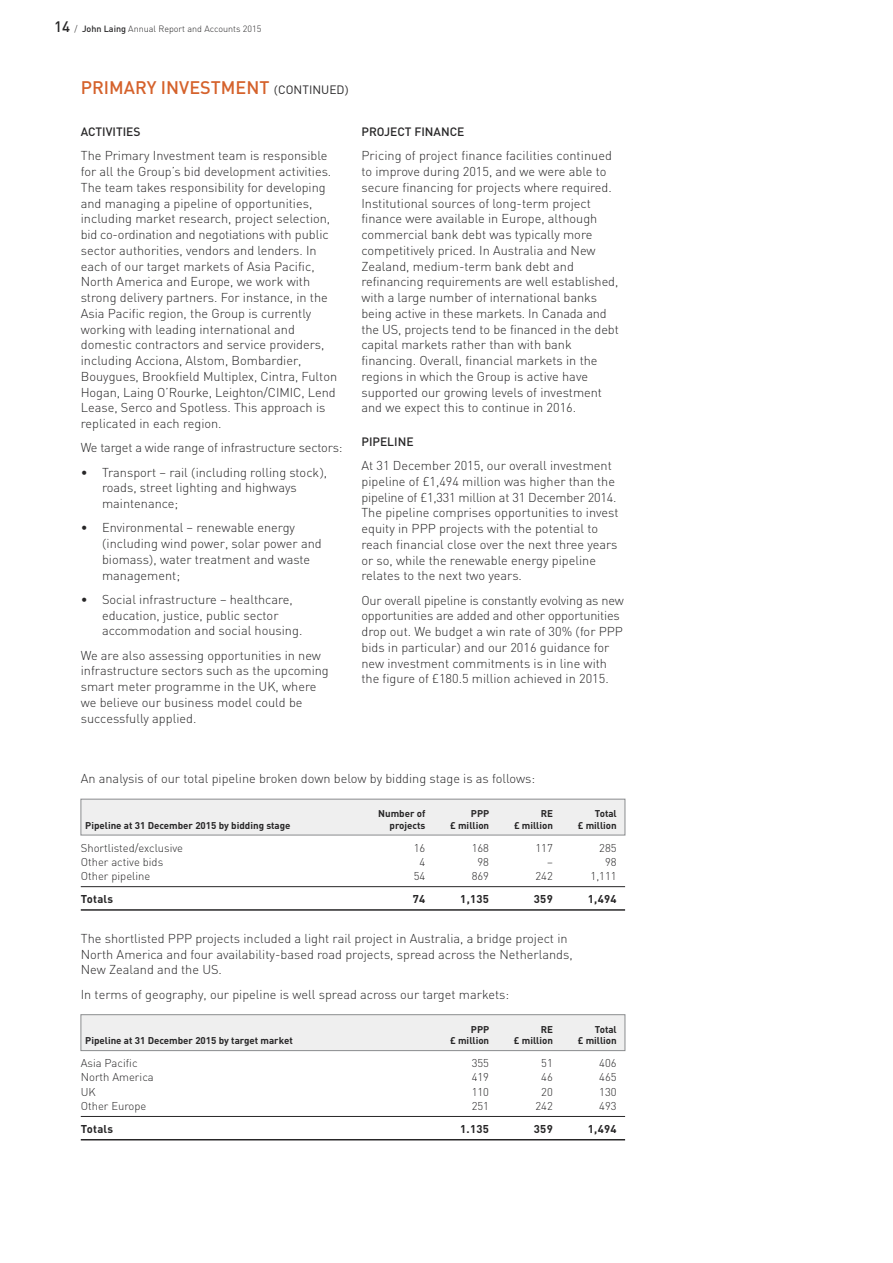
<style>
.page{position:relative;width:893px;height:1263px;background:#fff}
.page>*{position:absolute;margin:0;border:0;box-sizing:border-box;transform-origin:0 0}
.t1{font:18px "DINCLS Medium";color:#d5622c}
.t2{font:12.75px/15.8px "DINCLS Light";color:#272627}
.t3{font:12px "DINCLS Medium";color:#272627}
.t4{font:11.25px "DINCLS Light";color:#272627}
.t5{font:11.25px "DINCLS Bold";letter-spacing:.025em;color:#272627}
.t6{font:9.75px "DINCLS Bold";color:#272627}
.t7{font:9px "DINCLS Light";color:#272627}
.s1{font-family:"DINCLS Medium";font-size:15px}
.s2{font-family:"DINCLS Medium"}
.s3{font-family:"DINCLS Regular";font-size:12px;color:#272627}
</style>
<div class="page">
<hr style="left:81px;top:886px;width:544px;height:1px;background:#272627">
<hr style="left:81px;top:909px;width:544px;height:2px;background:#272627">
<hr style="left:81px;top:1116px;width:544px;height:1px;background:#272627">
<hr style="left:81px;top:1139px;width:544px;height:1px;background:#272627">
<div style="left:81px;top:799px;width:544px;height:36px;background:#efefef"></div>
<div style="left:81px;top:799px;width:544px;height:36px;border:1px solid #8a8c8e"></div>
<div style="left:81px;top:1015px;width:544px;height:35px;background:#efefef"></div>
<div style="left:81px;top:1014px;width:544px;height:37px;border:1px solid #8a8c8e"></div>
<p class="t7" style="left:54px;top:24px;width:209px"><span class="s1">14</span> / <span class="s2">John Laing</span> Annual Report and Accounts 2015</p>
<h1 class="t1" style="left:81px;top:77px;width:270px">PRIMARY INVESTMENT <span class="s3">(CONTINUED)</span></h1>
<p class="t3" style="left:81px;top:125px;width:61px">ACTIVITIES</p>
<p class="t2" style="left:81px;top:148px;width:258px">The Primary Investment team is responsible for all the Group’s bid development activities.<br>The team takes responsibility for developing and managing a pipeline of opportunities, including market research, project selection, bid co-ordination and negotiations with public sector authorities, vendors and lenders. In each of our target markets of Asia Pacific, North America and Europe, we work with strong delivery partners. For instance, in the Asia Pacific region, the Group is currently working with leading international and domestic contractors and service providers, including Acciona, Alstom, Bombardier, Bouygues, Brookfield Multiplex, Cintra, Fulton Hogan, Laing O’Rourke, Leighton/CIMIC, Lend Lease, Serco and Spotless. This approach is replicated in each region.</p>
<p class="t2" style="left:81px;top:440px;width:263px">We target a wide range of infrastructure sectors:</p>
<p class="t2" style="left:102px;top:464px;width:227px;text-indent:-21px">• Transport – rail (including rolling stock), roads, street lighting and highways maintenance;</p>
<p class="t2" style="left:102px;top:520px;width:221px;text-indent:-21px">• Environmental – renewable energy (including wind power, solar power and biomass), water treatment and waste management;</p>
<p class="t2" style="left:102px;top:592px;width:202px;text-indent:-21px">• Social infrastructure – healthcare, education, justice, public sector accommodation and social housing.</p>
<p class="t2" style="left:81px;top:647px;width:250px">We are also assessing opportunities in new infrastructure sectors such as the upcoming smart meter programme in the UK, where we believe our business model could be successfully applied.</p>
<p class="t3" style="left:361px;top:125px;width:105px">PROJECT FINANCE</p>
<p class="t2" style="left:361px;top:148px;width:259px">Pricing of project finance facilities continued to improve during 2015, and we were able to secure financing for projects where required.<br>Institutional sources of long-term project finance were available in Europe, although commercial bank debt was typically more competitively priced. In Australia and New Zealand, medium-term bank debt and refinancing requirements are well established, with a large number of international banks being active in these markets. In Canada and the US, projects tend to be financed in the debt capital markets rather than with bank financing. Overall, financial markets in the regions in which the Group is active have supported our growing levels of investment and we expect this to continue in 2016.</p>
<p class="t3" style="left:361px;top:435px;width:54px">PIPELINE</p>
<p class="t2" style="left:361px;top:458px;width:259px">At 31 December 2015, our overall investment pipeline of £1,494 million was higher than the pipeline of £1,331 million at 31 December 2014.<br>The pipeline comprises opportunities to invest equity in PPP projects with the potential to reach financial close over the next three years or so, while the renewable energy pipeline relates to the next two years.</p>
<p class="t2" style="left:361px;top:592px;width:264px">Our overall pipeline is constantly evolving as new opportunities are added and other opportunities drop out. We budget a win rate of 30% (for PPP bids in particular) and our 2016 guidance for new investment commitments is in line with the figure of £180.5 million achieved in 2015.</p>
<p class="t2" style="left:81px;top:771px;width:456px">An analysis of our total pipeline broken down below by bidding stage is as follows:</p>
<p class="t6" style="left:378px;top:808px;width:49px">Number of</p>
<p class="t6" style="left:471px;top:808px;width:20px">PPP</p>
<p class="t6" style="left:541px;top:808px;width:14px">RE</p>
<p class="t6" style="left:595px;top:808px;width:23px">Total</p>
<p class="t6" style="left:85px;top:820px;width:207px">Pipeline at 31 December 2015 by bidding stage</p>
<p class="t6" style="left:390px;top:820px;width:37px">projects</p>
<p class="t6" style="left:450px;top:820px;width:41px">£ million</p>
<p class="t6" style="left:514px;top:820px;width:41px">£ million</p>
<p class="t6" style="left:578px;top:820px;width:41px">£ million</p>
<p class="t4" style="left:81px;top:841px;width:104px">Shortlisted/exclusive</p>
<p class="t4" style="left:414px;top:841px;width:13px">16</p>
<p class="t4" style="left:472px;top:841px;width:19px">168</p>
<p class="t4" style="left:535px;top:841px;width:19px">117</p>
<p class="t4" style="left:599px;top:841px;width:19px">285</p>
<p class="t4" style="left:81px;top:855px;width:84px">Other active bids</p>
<p class="t4" style="left:419px;top:855px;width:7px">4</p>
<p class="t4" style="left:477px;top:855px;width:13px">98</p>
<p class="t4" style="left:547px;top:855px;width:7px">–</p>
<p class="t4" style="left:605px;top:855px;width:13px">98</p>
<p class="t4" style="left:81px;top:869px;width:71px">Other pipeline</p>
<p class="t4" style="left:414px;top:869px;width:13px">54</p>
<p class="t4" style="left:472px;top:869px;width:19px">869</p>
<p class="t4" style="left:535px;top:869px;width:19px">242</p>
<p class="t4" style="left:591px;top:869px;width:28px">1,111</p>
<p class="t5" style="left:81px;top:892px;width:34px">Totals</p>
<p class="t5" style="left:413px;top:892px;width:14px">74</p>
<p class="t5" style="left:460px;top:892px;width:30px">1,135</p>
<p class="t5" style="left:534px;top:892px;width:20px">359</p>
<p class="t5" style="left:588px;top:892px;width:30px">1,494</p>
<p class="t2" style="left:81px;top:930px;width:493px">The shortlisted PPP projects included a light rail project in Australia, a bridge project in<br>North America and four availability-based road projects, spread across the Netherlands,<br>New Zealand and the US.</p>
<p class="t2" style="left:81px;top:986px;width:430px">In terms of geography, our pipeline is well spread across our target markets:</p>
<p class="t6" style="left:471px;top:1024px;width:20px">PPP</p>
<p class="t6" style="left:541px;top:1024px;width:14px">RE</p>
<p class="t6" style="left:595px;top:1024px;width:23px">Total</p>
<p class="t6" style="left:85px;top:1035px;width:209px">Pipeline at 31 December 2015 by target market</p>
<p class="t6" style="left:450px;top:1035px;width:41px">£ million</p>
<p class="t6" style="left:514px;top:1035px;width:41px">£ million</p>
<p class="t6" style="left:578px;top:1035px;width:41px">£ million</p>
<p class="t4" style="left:81px;top:1057px;width:58px">Asia Pacific</p>
<p class="t4" style="left:472px;top:1057px;width:19px">355</p>
<p class="t4" style="left:541px;top:1057px;width:13px">51</p>
<p class="t4" style="left:599px;top:1057px;width:19px">406</p>
<p class="t4" style="left:81px;top:1071px;width:74px">North America</p>
<p class="t4" style="left:472px;top:1071px;width:19px">419</p>
<p class="t4" style="left:541px;top:1071px;width:13px">46</p>
<p class="t4" style="left:599px;top:1071px;width:19px">465</p>
<p class="t4" style="left:81px;top:1085px;width:16px">UK</p>
<p class="t4" style="left:472px;top:1085px;width:19px">110</p>
<p class="t4" style="left:541px;top:1085px;width:13px">20</p>
<p class="t4" style="left:599px;top:1085px;width:19px">130</p>
<p class="t4" style="left:81px;top:1099px;width:67px">Other Europe</p>
<p class="t4" style="left:472px;top:1099px;width:19px">251</p>
<p class="t4" style="left:535px;top:1099px;width:19px">242</p>
<p class="t4" style="left:599px;top:1099px;width:19px">493</p>
<p class="t5" style="left:81px;top:1122px;width:34px">Totals</p>
<p class="t5" style="left:460px;top:1122px;width:30px">1.135</p>
<p class="t5" style="left:534px;top:1122px;width:20px">359</p>
<p class="t5" style="left:588px;top:1122px;width:30px">1,494</p>
</div>
